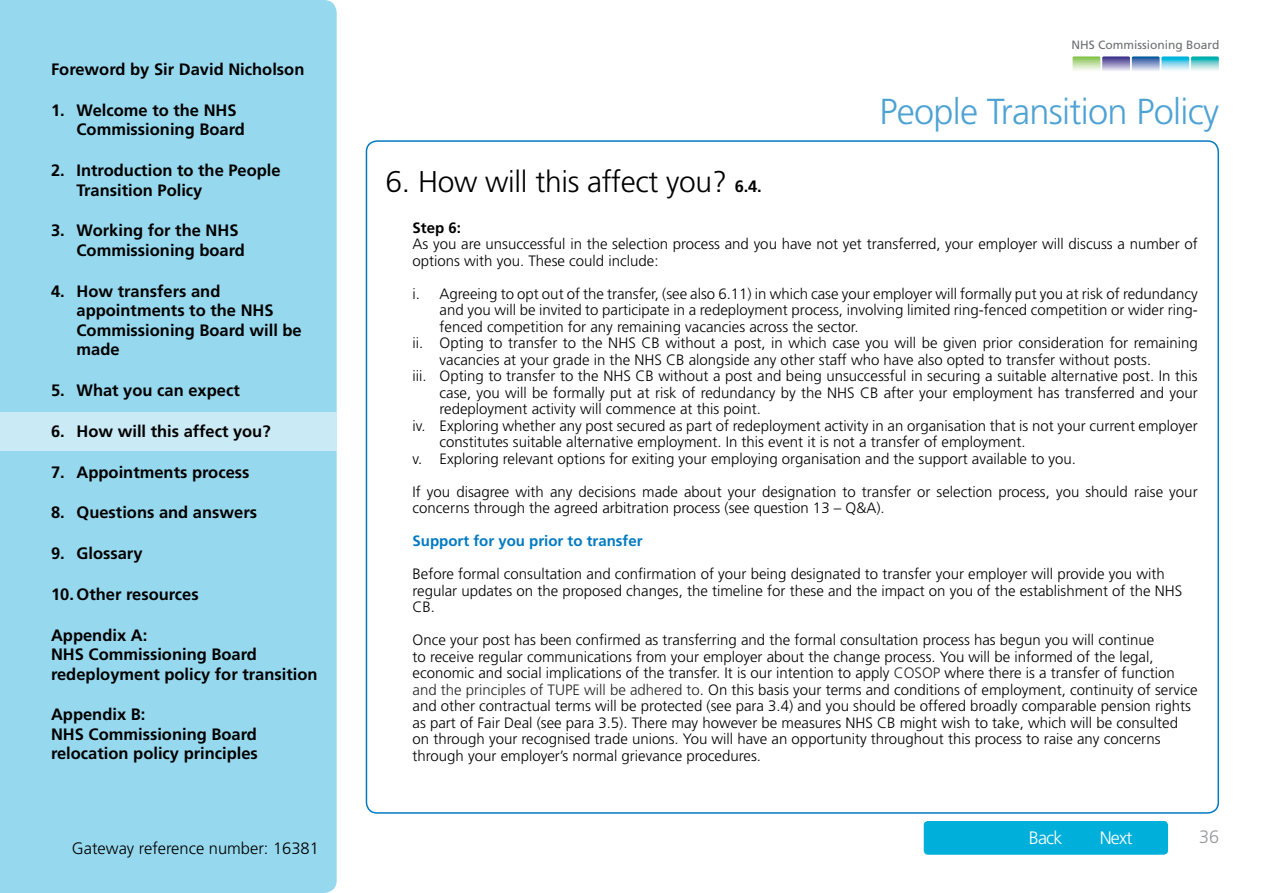
<style>
.page{position:relative;width:1263px;height:893px;background:#fff}
.page>*{position:absolute;margin:0;border:0;box-sizing:border-box;transform-origin:0 0}
.t1{font:300 36.15px "Frutiger";letter-spacing:-.02em;color:#4da2d4}
.t2{font:300 30px "Frutiger";letter-spacing:-.01em;color:#000}
.t3{font:300 18px "Frutiger";letter-spacing:-.04em;color:#fff}
.t4{font:300 18px "Frutiger";color:#939598}
.t5{font:700 16.5px/19.5px "Frutiger";color:#000}
.t6{font:300 16.5px "Frutiger";color:#000}
.t7{font:300 15px/16.5px "Frutiger";color:#000}
.t8{font:700 15px "Frutiger";color:#007ac2}
.t9{font:12px "Frutiger";color:#6d6f71}
.s1{font-weight:700;font-size:16.5px}
.s2{font-weight:700}
.s3{color:#262626}
</style>
<div class="page">
<div style="left:0;top:0;width:337px;height:893px;background:#96d8ee"></div>
<div style="left:924px;top:821px;width:244px;height:34px;background:#00afda;border-radius:4px"></div>
<svg style="left:1072px;top:56px;width:147px;height:15px;background:#98c2cc"></svg>
<div style="left:0;top:412px;width:337px;height:39px;background:#caeaf5"></div>
<p class="t5" style="left:51px;top:60px;width:255px">Foreword by Sir David Nicholson</p>
<p class="t5" style="left:77px;top:100px;width:170px;text-indent:-26px">1. Welcome to the NHS<br>Commissioning Board</p>
<p class="t5" style="left:77px;top:161px;width:206px;text-indent:-26px">2. Introduction to the People<br>Transition Policy</p>
<p class="t5" style="left:77px;top:221px;width:170px;text-indent:-26px">3. Working for the NHS<br>Commissioning board</p>
<p class="t5" style="left:77px;top:281px;width:227px;text-indent:-26px">4. How transfers and appointments to the NHS<br>Commissioning Board will be made</p>
<p class="t5" style="left:51px;top:380px;width:190px">5. What you can expect</p>
<p class="t5" style="left:51px;top:421px;width:221px">6. How will this affect you?</p>
<p class="t5" style="left:51px;top:462px;width:200px">7. Appointments process</p>
<p class="t5" style="left:51px;top:503px;width:208px">8. Questions and answers</p>
<p class="t5" style="left:51px;top:543px;width:93px">9. Glossary</p>
<p class="t5" style="left:51px;top:584px;width:149px">10. Other resources</p>
<p class="t5" style="left:51px;top:625px;width:268px">Appendix A:<br>NHS Commissioning Board redeployment policy for transition</p>
<p class="t5" style="left:51px;top:705px;width:208px">Appendix B:<br>NHS Commissioning Board relocation policy principles</p>
<p class="t6" style="left:72px;top:839px;width:248px">Gateway reference number: 16381</p>
<p class="t9" style="left:1071px;top:38px;width:150px">NHS Commissioning Board</p>
<p class="t1" style="left:879px;top:91px;width:341px">People Transition Policy</p>
<p class="t2" style="left:386px;top:165px;width:378px">6. How will this affect you? <span class="s1">6.4.</span></p>
<p class="t7" style="left:413px;top:219px;width:787px"><span class="s2">Step 6:<br></span>As you are unsuccessful in the selection process and you have not yet transferred, your employer will discuss a number of options with you. These could include:</p>
<p class="t7" style="left:413px;top:285px;width:787px">i. Agreeing to opt out of the transfer, (see also 6.11) in which case your employer will formally put you at risk of redundancy</p>
<p class="t7" style="left:440px;top:302px;width:760px">and you will be invited to participate in a redeployment process, involving limited ring-fenced competition or wider ring-</p>
<p class="t7" style="left:440px;top:318px;width:420px">fenced competition for any remaining vacancies across the sector.</p>
<p class="t7" style="left:413px;top:335px;width:787px">ii. Opting to transfer to the NHS CB without a post, in which case you will be given prior consideration for remaining</p>
<p class="t7" style="left:440px;top:351px;width:713px">vacancies at your grade in the NHS CB alongside any other staff who have also opted to transfer without posts.</p>
<p class="t7" style="left:413px;top:368px;width:786px">iii. Opting to transfer to the NHS CB without a post and being unsuccessful in securing a suitable alternative post. In this</p>
<p class="t7" style="left:440px;top:384px;width:760px">case, you will be formally put at risk of redundancy by the NHS CB after your employment has transferred and your</p>
<p class="t7" style="left:440px;top:401px;width:323px">redeployment activity will commence at this point.</p>
<p class="t7" style="left:413px;top:417px;width:787px">iv. Exploring whether any post secured as part of redeployment activity in an organisation that is not your current employer</p>
<p class="t7" style="left:440px;top:434px;width:588px">constitutes suitable alternative employment. In this event it is not a transfer of employment.</p>
<p class="t7" style="left:413px;top:450px;width:665px">v. Exploring relevant options for exiting your employing organisation and the support available to you.</p>
<p class="t7" style="left:413px;top:483px;width:786px">If you disagree with any decisions made about your designation to transfer or selection process, you should raise your concerns through the agreed arbitration process (see question 13 – Q&amp;A).</p>
<p class="t8" style="left:413px;top:532px;width:232px">Support for you prior to transfer</p>
<p class="t7" style="left:413px;top:566px;width:771px">Before formal consultation and confirmation of your being designated to transfer your employer will provide you with regular updates on the proposed changes, the timeline for these and the impact on you of the establishment of the NHS<br>CB.</p>
<p class="t7" style="left:413px;top:632px;width:786px">Once your post has been confirmed as transferring and the formal consultation process has begun you will continue<br>to receive regular communications from your employer about the change process. You will be informed of the legal, economic and social implications of the transfer. It is our intention to apply <span class="s3">COSOP</span> where there is a transfer of function <span class="s3">and the principles of TUPE will be adhered to</span>. On this basis your terms and conditions of employment, continuity of service and other contractual terms will be protected (see para 3.4) and you should be offered broadly comparable pension rights as part of Fair Deal (see para 3.5). There may however be measures NHS CB might wish to take, which will be consulted on through your recognised trade unions. You will have an opportunity throughout this process to raise any concerns through your employer’s normal grievance procedures.</p>
<p class="t3" style="left:1029px;top:827px;width:35px">Back</p>
<p class="t3" style="left:1100px;top:827px;width:34px">Next</p>
<p class="t4" style="left:1199px;top:827px;width:22px">36</p>
</div>
